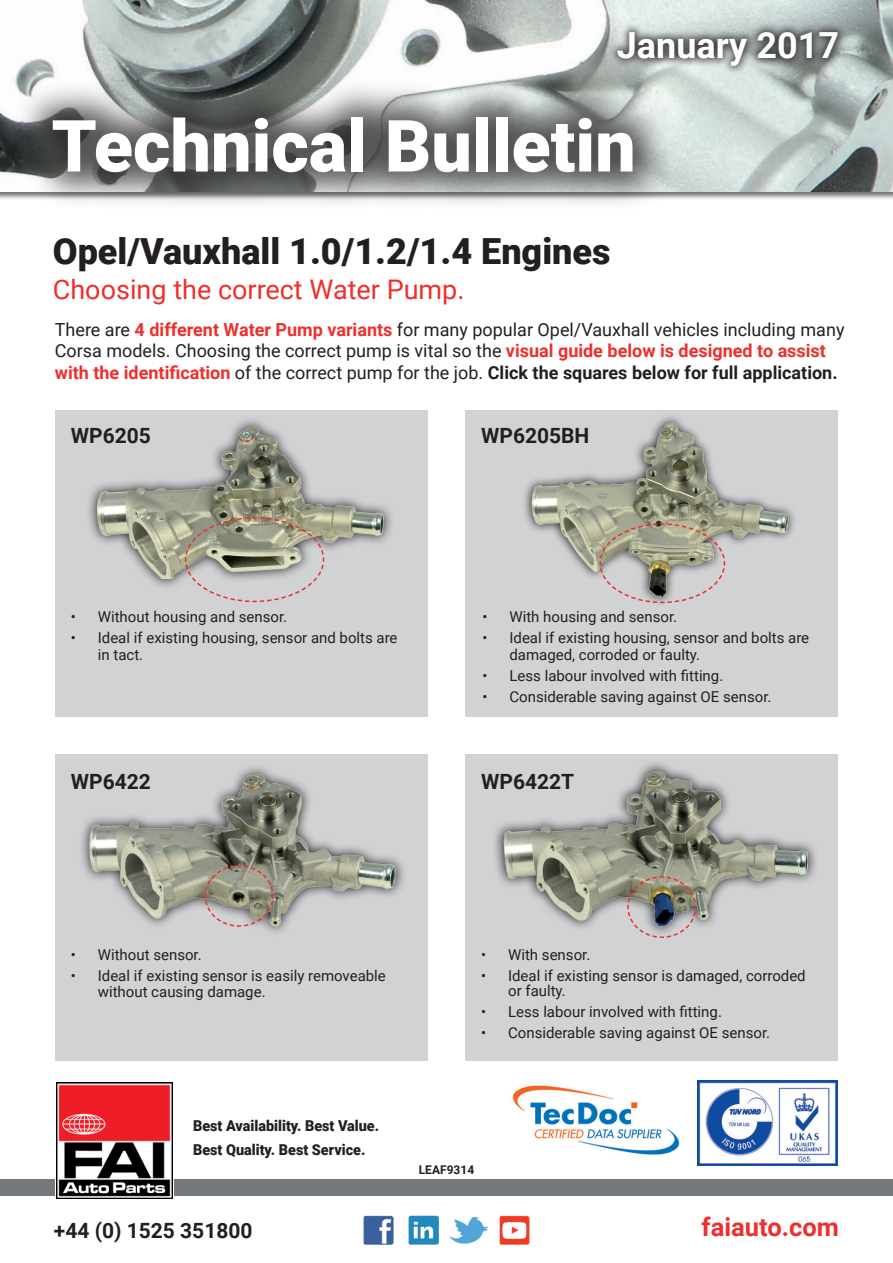
<style>
.page{position:relative;width:893px;height:1263px;background:#fff}
.page>*{position:absolute;margin:0;border:0;box-sizing:border-box;transform-origin:0 0}
.t1{font:900 72px "Roboto";color:#fff}
.t2{font:900 36px "Roboto";color:#231f20}
.t3{font:700 36px "Roboto";color:#fff}
.t4{font:27px "Roboto";color:#ee2f2c}
.t5{font:700 25.5px "Roboto";color:#ee2f2c}
.t6{font:700 21px "Roboto";color:#231f20}
.t7{font:18px/21.6px "Roboto";color:#231f20}
.t8{font:15px/16.5px "Roboto";color:#231f20}
.t9{font:900 15px/24px "Roboto";color:#231f20;scale:.96 1}
.t10{font:700 12px "Roboto";color:#231f20}
.s1{font-weight:700;color:#ee2f2c}
.s2{font-weight:700}
</style>
<div class="page">
<img style="left:0;top:0;width:893px;height:191px">
<div style="left:0;top:1179px;width:893px;height:17px;background:#75797b"></div>
<div style="left:55px;top:1081px;width:119px;height:121px;background:linear-gradient(to right,#fff,#fff)"></div>
<img style="left:57px;top:1083px;width:115px;height:116px">
<img style="left:698px;top:1080px;width:139px;height:85px">
<div style="left:13px;top:77px;width:659px;height:134px;background:#231f20;opacity:.75"></div>
<img style="left:512px;top:1085px;width:168px;height:70px">
<div style="left:608px;top:23px;width:239px;height:53px;background:#231f20;opacity:.75"></div>
<img style="left:364px;top:1215px;width:30px;height:30px">
<img style="left:409px;top:1215px;width:29px;height:30px">
<img style="left:449px;top:1216px;width:39px;height:28px">
<img style="left:500px;top:1215px;width:29px;height:29px">
<div style="left:55px;top:754px;width:373px;height:306px;background:#d1d2d4"></div>
<div style="left:465px;top:410px;width:373px;height:306px;background:#d1d2d4"></div>
<div style="left:465px;top:754px;width:373px;height:306px;background:#d1d2d4"></div>
<div style="left:55px;top:410px;width:373px;height:306px;background:#d1d2d4"></div>
<svg style="left:89px;top:420px;width:302px;height:167px"></svg>
<img style="left:94px;top:423px;width:290px;height:155px">
<svg style="left:524px;top:416px;width:270px;height:117px"></svg>
<img style="left:530px;top:420px;width:261px;height:157px">
<img style="left:81px;top:769px;width:320px;height:162px">
<img style="left:499px;top:763px;width:313px;height:165px">
<svg style="left:599px;top:523px;width:127px;height:81px"></svg>
<img style="left:627px;top:875px;width:70px;height:63px">
<svg style="left:204px;top:864px;width:70px;height:63px;background:#a0998c"></svg>
<svg style="left:184px;top:516px;width:141px;height:87px"></svg>
<h2 class="t3" style="left:617px;top:20px;width:224px">January 2017</h2>
<h1 class="t1" style="left:52px;top:95px;width:586px">Technical Bulletin</h1>
<h2 class="t2" style="left:53px;top:226px;width:559px">Opel/Vauxhall 1.0/1.2/1.4 Engines</h2>
<h3 class="t4" style="left:53px;top:270px;width:413px">Choosing the correct Water Pump.</h3>
<p class="t7" style="left:55px;top:318px;width:791px">There are <span class="s1">4 different Water Pump variants</span> for many popular Opel/Vauxhall vehicles including many<br>Corsa models. Choosing the correct pump is vital so the <span class="s1">visual guide below is designed to assist with the identification</span> of the correct pump for the job. <span class="s2">Click the squares below for full application.</span></p>
<h3 class="t6" style="left:71px;top:421px;width:82px">WP6205</h3>
<h3 class="t6" style="left:481px;top:421px;width:110px">WP6205BH</h3>
<p class="t8" style="left:71px;top:608px;width:218px">• Without housing and sensor.</p>
<p class="t8" style="left:98px;top:629px;width:301px;text-indent:-27px">• Ideal if existing housing, sensor and bolts are in tact.</p>
<p class="t8" style="left:482px;top:608px;width:196px">• With housing and sensor.</p>
<p class="t8" style="left:509px;top:629px;width:301px;text-indent:-27px">• Ideal if existing housing, sensor and bolts are damaged, corroded or faulty.</p>
<p class="t8" style="left:482px;top:667px;width:242px">• Less labour involved with fitting.</p>
<p class="t8" style="left:482px;top:688px;width:291px">• Considerable saving against OE sensor.</p>
<h3 class="t6" style="left:71px;top:767px;width:82px">WP6422</h3>
<h3 class="t6" style="left:481px;top:767px;width:95px">WP6422T</h3>
<p class="t8" style="left:71px;top:945px;width:132px">• Without sensor.</p>
<p class="t8" style="left:98px;top:966px;width:290px;text-indent:-27px">• Ideal if existing sensor is easily removeable without causing damage.</p>
<p class="t9" style="left:193px;top:1113px;width:195px">Best Availability. Best Value.<br>Best Quality. Best Service.</p>
<h3 class="t6" style="left:54px;top:1216px;width:200px">+44 (0) 1525 351800</h3>
<p class="t8" style="left:481px;top:945px;width:111px">• With sensor.</p>
<p class="t8" style="left:508px;top:967px;width:299px;line-height:15px;text-indent:-27px">• Ideal if existing sensor is damaged, corroded or faulty.</p>
<p class="t8" style="left:481px;top:1002px;width:242px">• Less labour involved with fitting.</p>
<p class="t8" style="left:481px;top:1023px;width:291px">• Considerable saving against OE sensor.</p>
<p class="t10" style="left:419px;top:1161px;width:57px">LEAF9314</p>
<h3 class="t5" style="left:702px;top:1209px;width:139px">faiauto.com</h3>
</div>
